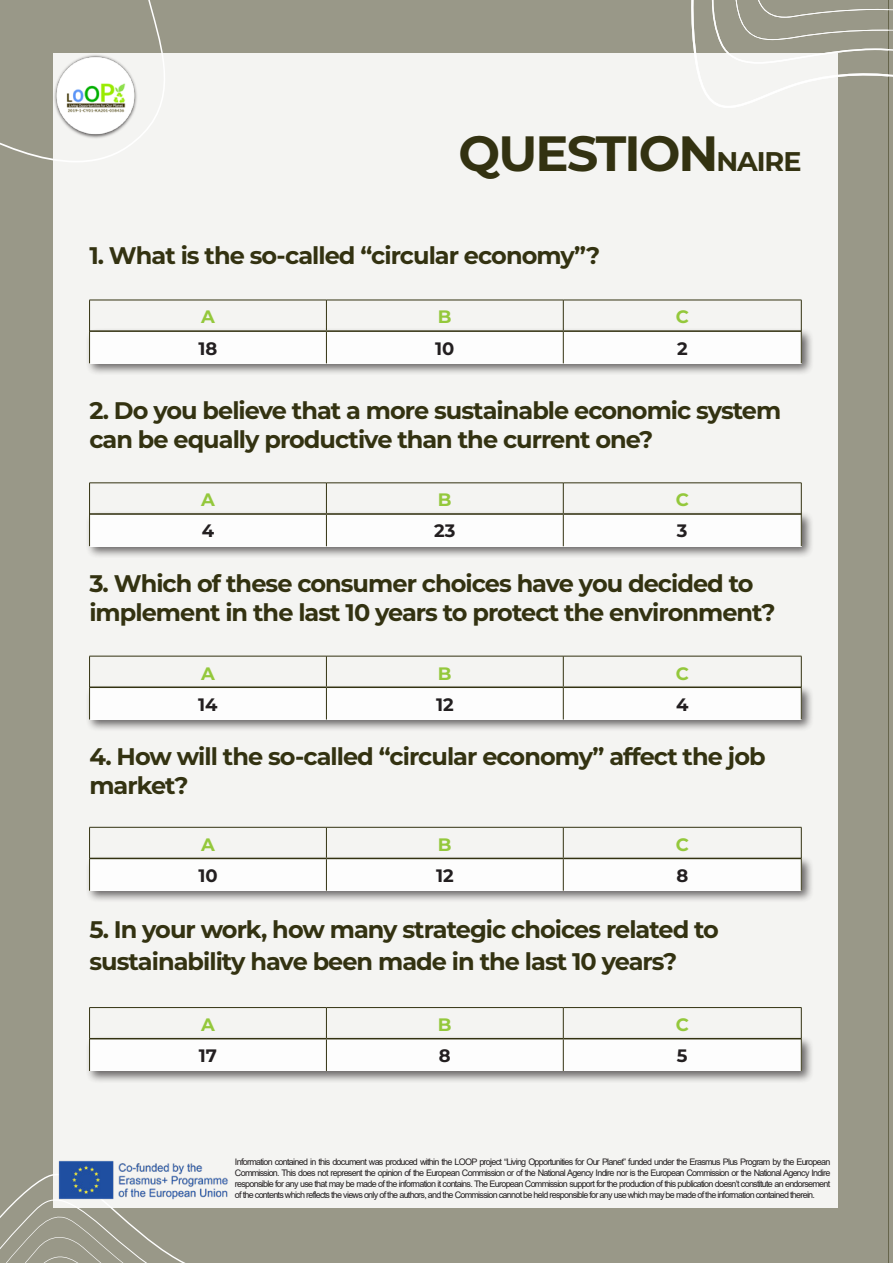
<style>
.page{position:relative;width:893px;height:1263px;background:#fff}
.page>*{position:absolute;margin:0;border:0;box-sizing:border-box;transform-origin:0 0}
.t1{font:700 49.5px "Montserrat";letter-spacing:-.04em;color:#333211}
.t2{font:700 24px/28.8px "Montserrat";letter-spacing:-.04em;color:#333211}
.t3{font:700 18px "Montserrat";color:#231f20}
.t4{font:700 18px "Montserrat";color:#94c83c}
.t5{font:9px/10.9px "Arial";letter-spacing:-.08em;color:#231f20;text-align:justify}
.s1{font-size:27px}
</style>
<div class="page">
<div style="left:0;top:0;width:889px;height:1263px;background:#999888"></div>
<svg style="left:0;top:1174px;width:185px;height:89px"></svg>
<div style="left:53px;top:53px;width:785px;height:1155px;background:#f4f4f2"></div>
<svg style="left:0;top:0;width:165px;height:162px"></svg>
<hr style="left:889px;top:0;width:4px;height:1263px;background:#999888">
<svg style="left:691px;top:0;width:202px;height:108px"></svg>
<img style="left:54px;top:1160px;width:174px;height:41px">
<div style="left:85px;top:328px;width:729px;height:48px;background:#231f20;opacity:.75"></div>
<div style="left:89px;top:332px;width:712px;height:32px;background:#fff"></div>
<hr style="left:89px;top:300px;width:237px;height:1px;background:#333211">
<hr style="left:89px;top:300px;width:1px;height:31px;background:#333211">
<hr style="left:89px;top:331px;width:1px;height:32px;background:#333211">
<hr style="left:326px;top:300px;width:237px;height:1px;background:#333211">
<hr style="left:326px;top:300px;width:1px;height:30px;background:#333211">
<hr style="left:326px;top:332px;width:1px;height:31px;background:#333211">
<hr style="left:563px;top:300px;width:238px;height:1px;background:#333211">
<hr style="left:563px;top:300px;width:1px;height:30px;background:#333211">
<hr style="left:801px;top:300px;width:1px;height:31px;background:#333211">
<hr style="left:563px;top:332px;width:1px;height:31px;background:#333211">
<hr style="left:801px;top:331px;width:1px;height:32px;background:#333211">
<hr style="left:90px;top:330px;width:236px;height:2px;background:#333211">
<hr style="left:326px;top:330px;width:237px;height:2px;background:#333211">
<hr style="left:563px;top:330px;width:238px;height:2px;background:#333211">
<div style="left:85px;top:510px;width:729px;height:49px;background:#231f20;opacity:.75"></div>
<div style="left:89px;top:514px;width:712px;height:32px;background:#fff"></div>
<hr style="left:89px;top:483px;width:237px;height:1px;background:#333211">
<hr style="left:89px;top:483px;width:1px;height:31px;background:#333211">
<hr style="left:89px;top:514px;width:1px;height:32px;background:#333211">
<hr style="left:326px;top:483px;width:237px;height:1px;background:#333211">
<hr style="left:326px;top:483px;width:1px;height:30px;background:#333211">
<hr style="left:326px;top:515px;width:1px;height:31px;background:#333211">
<hr style="left:563px;top:483px;width:238px;height:1px;background:#333211">
<hr style="left:563px;top:483px;width:1px;height:30px;background:#333211">
<hr style="left:801px;top:483px;width:1px;height:31px;background:#333211">
<hr style="left:563px;top:515px;width:1px;height:31px;background:#333211">
<hr style="left:801px;top:514px;width:1px;height:32px;background:#333211">
<hr style="left:90px;top:513px;width:236px;height:2px;background:#333211">
<hr style="left:326px;top:513px;width:237px;height:2px;background:#333211">
<hr style="left:563px;top:513px;width:238px;height:2px;background:#333211">
<div style="left:85px;top:684px;width:729px;height:48px;background:#231f20;opacity:.75"></div>
<div style="left:89px;top:688px;width:712px;height:32px;background:#fff"></div>
<hr style="left:89px;top:656px;width:237px;height:1px;background:#333211">
<hr style="left:89px;top:656px;width:1px;height:31px;background:#333211">
<hr style="left:89px;top:687px;width:1px;height:32px;background:#333211">
<hr style="left:326px;top:656px;width:237px;height:1px;background:#333211">
<hr style="left:326px;top:656px;width:1px;height:30px;background:#333211">
<hr style="left:326px;top:688px;width:1px;height:31px;background:#333211">
<hr style="left:563px;top:656px;width:238px;height:1px;background:#333211">
<hr style="left:563px;top:656px;width:1px;height:30px;background:#333211">
<hr style="left:801px;top:656px;width:1px;height:31px;background:#333211">
<hr style="left:563px;top:688px;width:1px;height:31px;background:#333211">
<hr style="left:801px;top:687px;width:1px;height:32px;background:#333211">
<hr style="left:90px;top:686px;width:236px;height:2px;background:#333211">
<hr style="left:326px;top:686px;width:237px;height:2px;background:#333211">
<hr style="left:563px;top:686px;width:238px;height:2px;background:#333211">
<div style="left:85px;top:855px;width:729px;height:48px;background:#231f20;opacity:.75"></div>
<div style="left:89px;top:859px;width:712px;height:32px;background:#fff"></div>
<hr style="left:89px;top:827px;width:237px;height:1px;background:#333211">
<hr style="left:89px;top:827px;width:1px;height:31px;background:#333211">
<hr style="left:89px;top:858px;width:1px;height:33px;background:#333211">
<hr style="left:326px;top:827px;width:237px;height:1px;background:#333211">
<hr style="left:326px;top:827px;width:1px;height:31px;background:#333211">
<hr style="left:326px;top:859px;width:1px;height:32px;background:#333211">
<hr style="left:563px;top:827px;width:238px;height:1px;background:#333211">
<hr style="left:563px;top:827px;width:1px;height:31px;background:#333211">
<hr style="left:801px;top:827px;width:1px;height:31px;background:#333211">
<hr style="left:563px;top:859px;width:1px;height:32px;background:#333211">
<hr style="left:801px;top:858px;width:1px;height:33px;background:#333211">
<hr style="left:90px;top:858px;width:236px;height:1px;background:#333211">
<hr style="left:326px;top:858px;width:237px;height:1px;background:#333211">
<hr style="left:563px;top:858px;width:238px;height:1px;background:#333211">
<div style="left:85px;top:1035px;width:729px;height:49px;background:#231f20;opacity:.75"></div>
<div style="left:89px;top:1039px;width:712px;height:32px;background:#fff"></div>
<hr style="left:89px;top:1007px;width:237px;height:1px;background:#333211">
<hr style="left:89px;top:1008px;width:1px;height:31px;background:#333211">
<hr style="left:89px;top:1039px;width:1px;height:32px;background:#333211">
<hr style="left:326px;top:1007px;width:237px;height:1px;background:#333211">
<hr style="left:326px;top:1008px;width:1px;height:30px;background:#333211">
<hr style="left:326px;top:1039px;width:1px;height:32px;background:#333211">
<hr style="left:563px;top:1007px;width:238px;height:1px;background:#333211">
<hr style="left:563px;top:1008px;width:1px;height:30px;background:#333211">
<hr style="left:801px;top:1008px;width:1px;height:31px;background:#333211">
<hr style="left:563px;top:1039px;width:1px;height:32px;background:#333211">
<hr style="left:801px;top:1039px;width:1px;height:32px;background:#333211">
<hr style="left:90px;top:1038px;width:236px;height:1px;background:#333211">
<hr style="left:326px;top:1038px;width:237px;height:1px;background:#333211">
<hr style="left:563px;top:1038px;width:238px;height:1px;background:#333211">
<p class="t1" style="left:459px;top:117px;width:344px">QUESTION<span class="s1">NAIRE</span></p>
<p class="t2" style="left:89px;top:240px;width:512px">1. What is the so-called “circular economy”?</p>
<p class="t4" style="left:201px;top:304px;width:15px">A</p>
<p class="t4" style="left:438px;top:304px;width:15px">B</p>
<p class="t4" style="left:676px;top:304px;width:15px">C</p>
<p class="t3" style="left:199px;top:335px;width:20px">18</p>
<p class="t3" style="left:435px;top:335px;width:21px">10</p>
<p class="t3" style="left:677px;top:335px;width:12px">2</p>
<p class="t2" style="left:89px;top:395px;width:693px">2. Do you believe that a more sustainable economic system can be equally productive than the current one?</p>
<p class="t4" style="left:201px;top:487px;width:15px">A</p>
<p class="t4" style="left:438px;top:487px;width:15px">B</p>
<p class="t4" style="left:676px;top:487px;width:15px">C</p>
<p class="t3" style="left:202px;top:518px;width:14px">4</p>
<p class="t3" style="left:434px;top:518px;width:23px">23</p>
<p class="t3" style="left:677px;top:518px;width:12px">3</p>
<p class="t2" style="left:89px;top:568px;width:688px">3. Which of these consumer choices have you decided to implement in the last 10 years to protect the environment?</p>
<p class="t4" style="left:201px;top:660px;width:15px">A</p>
<p class="t4" style="left:438px;top:660px;width:15px">B</p>
<p class="t4" style="left:676px;top:660px;width:15px">C</p>
<p class="t3" style="left:198px;top:691px;width:21px">14</p>
<p class="t3" style="left:436px;top:691px;width:19px">12</p>
<p class="t3" style="left:676px;top:691px;width:14px">4</p>
<p class="t2" style="left:89px;top:741px;width:678px">4. How will the so-called “circular economy” affect the job market?</p>
<p class="t4" style="left:201px;top:831px;width:15px">A</p>
<p class="t4" style="left:438px;top:831px;width:15px">B</p>
<p class="t4" style="left:676px;top:831px;width:15px">C</p>
<p class="t3" style="left:198px;top:862px;width:21px">10</p>
<p class="t3" style="left:436px;top:862px;width:19px">12</p>
<p class="t3" style="left:676px;top:862px;width:13px">8</p>
<p class="t2" style="left:89px;top:912px;width:631px;line-height:32.4px">5. In your work, how many strategic choices related to sustainability have been made in the last 10 years?</p>
<p class="t4" style="left:201px;top:1011px;width:15px">A</p>
<p class="t4" style="left:438px;top:1011px;width:15px">B</p>
<p class="t4" style="left:676px;top:1011px;width:15px">C</p>
<p class="t3" style="left:199px;top:1043px;width:20px">17</p>
<p class="t3" style="left:439px;top:1043px;width:13px">8</p>
<p class="t3" style="left:677px;top:1043px;width:12px">5</p>
<p class="t5" style="left:235px;top:1156px;width:597px">Information contained in this document was produced within the LOOP project “Living Opportunities for Our Planet” funded under the Erasmus Plus Program by the European Commission. This does not represent the opinion of the European Commission or of the National Agency Indire nor is the European Commission or the National Agency Indire responsible for any use that may be made of the information it contains. The European Commission support for the production of this publication doesn’t constitute an endorsement of the contents which reflects the views only of the authors, and the Commission cannot be held responsible for any use which may be made of the information contained therein.</p>
</div>
